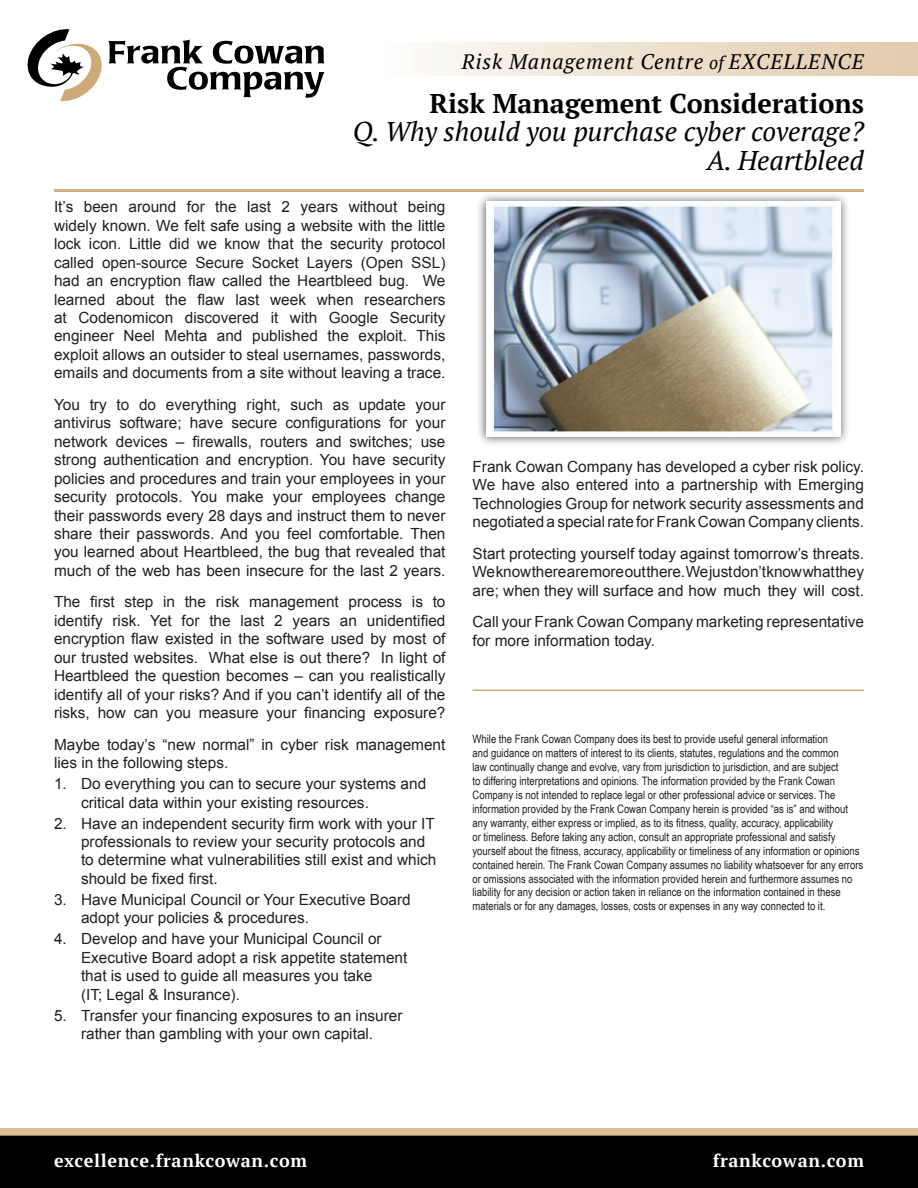
<style>
.page{position:relative;width:918px;height:1188px;background:#fff}
.page>*{position:absolute;margin:0;border:0;box-sizing:border-box;transform-origin:0 0}
.t1{font:italic 27px "PT Serif";color:#010000}
.t2{font:700 27px "PT Serif";color:#010000}
.t3{font:italic 21px "PT Serif";letter-spacing:.04em;color:#010000}
.t4{font:700 18px "PT Serif";letter-spacing:.04em;color:#fff}
.t5{font:15.3px/18.5px "Arial";color:#231f20}
.t6{font:11.7px/14px "Arial Narrow";color:#231f20}
.s1{font-size:18px}
</style>
<div class="page">
<svg style="left:28px;top:29px;width:297px;height:72px"></svg>
<div style="left:378px;top:42px;width:540px;height:34px;background:linear-gradient(to right,#fdfcfa,#e0c9aa)"></div>
<div style="left:0;top:1136px;width:918px;height:52px;background:#010000"></div>
<div style="left:0;top:1128px;width:918px;height:8px;background:#dabf99"></div>
<hr style="left:54px;top:189px;width:810px;height:1px;background:#ceaa78">
<hr style="left:54px;top:190px;width:810px;height:2px;background:#ceaa78">
<div style="left:476px;top:192px;width:374px;height:254px;background:#231f20;opacity:.75"></div>
<img style="left:486px;top:202px;width:354px;height:235px">
<hr style="left:472px;top:690px;width:392px;height:1px;background:#ceaa78">
<p class="t3" style="left:462px;top:48px;width:404px">Risk Management Centre <span class="s1">of</span> EXCELLENCE</p>
<p class="t2" style="left:429px;top:85px;width:436px">Risk Management Considerations</p>
<p class="t1" style="left:353px;top:115px;width:513px">Q. Why should you purchase cyber coverage?</p>
<p class="t1" style="left:707px;top:143px;width:159px">A. Heartbleed</p>
<p class="t5" style="left:54px;top:198px;width:393px;text-align:justify">It’s been around for the last 2 years without being widely known. We felt safe using a website with the little lock icon. Little did we know that the security protocol called open-source Secure Socket Layers (Open SSL) had an encryption flaw called the Heartbleed bug. We learned about the flaw last week when researchers at Codenomicon discovered it with Google Security engineer Neel Mehta and published the exploit. This exploit allows an outsider to steal usernames, passwords, emails and documents from a site without leaving a trace.</p>
<p class="t5" style="left:54px;top:395px;width:393px;text-align:justify">You try to do everything right, such as update your antivirus software; have secure configurations for your network devices – firewalls, routers and switches; use strong authentication and encryption. You have security policies and procedures and train your employees in your security protocols. You make your employees change their passwords every 28 days and instruct them to never share their passwords. And you feel comfortable. Then you learned about Heartbleed, the bug that revealed that much of the web has been insecure for the last 2 years.</p>
<p class="t5" style="left:54px;top:593px;width:393px;text-align:justify">The first step in the risk management process is to identify risk. Yet for the last 2 years an unidentified encryption flaw existed in the software used by most of our trusted websites. What else is out there? In light of Heartbleed the question becomes – can you realistically identify all of your risks? And if you can’t identify all of the risks, how can you measure your financing exposure?</p>
<p class="t5" style="left:54px;top:735px;width:393px">Maybe today’s “new normal” in cyber risk management lies in the following steps.</p>
<p class="t5" style="left:81px;top:775px;width:347px;text-indent:-27px">1. Do everything you can to secure your systems and critical data within your existing resources.</p>
<p class="t5" style="left:81px;top:814px;width:357px;text-indent:-27px">2. Have an independent security firm work with your IT professionals to review your security protocols and to determine what vulnerabilities still exist and which should be fixed first.</p>
<p class="t5" style="left:81px;top:890px;width:331px;text-indent:-27px">3. Have Municipal Council or Your Executive Board adopt your policies &amp; procedures.</p>
<p class="t5" style="left:81px;top:930px;width:328px;text-indent:-27px">4. Develop and have your Municipal Council or Executive Board adopt a risk appetite statement that is used to guide all measures you take<br>(IT; Legal &amp; Insurance).</p>
<p class="t5" style="left:54px;top:1006px;width:350px;text-align:center">5. Transfer your financing exposures to an insurer rather than gambling with your own capital.</p>
<p class="t5" style="left:472px;top:458px;width:393px;text-align:justify">Frank Cowan Company has developed a cyber risk policy.<br>We have also entered into a partnership with Emerging Technologies Group for network security assessments and negotiated a special rate for Frank Cowan Company clients.</p>
<p class="t5" style="left:472px;top:544px;width:393px;text-align:justify">Start protecting yourself today against tomorrow’s threats.<br>We know there are more out there. We just don’t know what they are; when they will surface and how much they will cost.</p>
<p class="t5" style="left:472px;top:613px;width:393px">Call your Frank Cowan Company marketing representative for more information today.</p>
<p class="t6" style="left:472px;top:731px;width:392px">While the Frank Cowan Company does its best to provide useful general information<br>and guidance on matters of interest to its clients, statutes, regulations and the common<br>law continually change and evolve, vary from jurisdiction to jurisdiction, and are subject<br>to differing interpretations and opinions. The information provided by the Frank Cowan Company is not intended to replace legal or other professional advice or services. The information provided by the Frank Cowan Company herein is provided “as is” and without any warranty, either express or implied, as to its fitness, quality, accuracy, applicability<br>or timeliness. Before taking any action, consult an appropriate professional and satisfy yourself about the fitness, accuracy, applicability or timeliness of any information or opinions contained herein. The Frank Cowan Company assumes no liability whatsoever for any errors or omissions associated with the information provided herein and furthermore assumes no liability for any decision or action taken in reliance on the information contained in these materials or for any damages, losses, costs or expenses in any way connected to it.</p>
<p class="t4" style="left:54px;top:1148px;width:255px">excellence.frankcowan.com</p>
<p class="t4" style="left:713px;top:1148px;width:153px">frankcowan.com</p>
</div>
